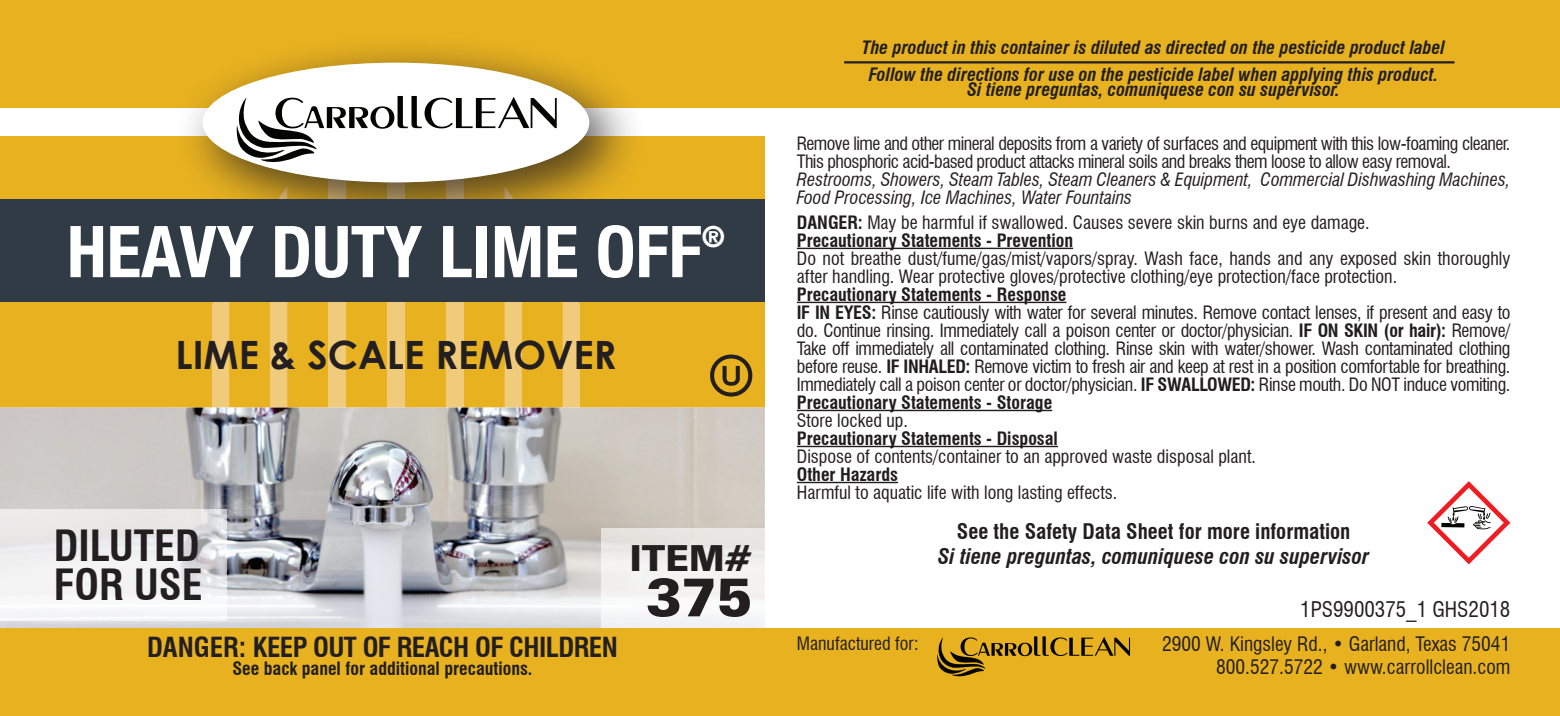
<style>
.page{position:relative;width:1560px;height:716px;background:#fff}
.page>*{position:absolute;margin:0;border:0;box-sizing:border-box;transform-origin:0 0}
.t1{font:700 condensed 71.7px "Helvetica Neue";color:#fff}
.t2{font:900 54px "Zurich BT";color:#231f20}
.t3{font:700 condensed 42px/39px "Swiss 721 BT";color:#231f20}
.t4{font:700 39px "Century Gothic";color:#231f20}
.t5{font:900 36px "Zurich BT";color:#231f20}
.t6{font:700 condensed 29.1px "Helvetica Neue";color:#fff}
.t7{font:700 condensed 27px "Swiss 721 BT";letter-spacing:-.02em;color:#231f20}
.t8{font:italic 700 condensed 21px "Swiss 721 BT";color:#231f20}
.t9{font:700 condensed 21px "Swiss 721 BT";color:#231f20}
.t10{font:condensed 21px "Swiss 721 BT";color:#231f20}
.t11{font:condensed 19.5px/22.5px "Swiss 721 BT";color:#231f20;text-align:right}
.t12{font:condensed 18px/18px "Swiss 721 BT";letter-spacing:-.02em;color:#211d1e}
.t13{font:condensed 18px/18px "Swiss 721 BT";color:#211d1e}
.t14{font:italic 700 condensed 18px/27px "Swiss 721 BT";color:#231f20;text-align:center}
.t15{font:condensed 18px/18px "Swiss 721 BT";letter-spacing:-.03em;color:#231f20}
.t16{font:italic condensed 18px/18px "Swiss 721 BT";color:#231f20}
.t17{font:700 condensed 18px "Swiss 721 BT";color:#211d1e}
.t18{font:700 condensed 18px "Swiss 721 BT";color:#231f20}
.t19{font:condensed 18px "Swiss 721 BT";color:#231f20}
.s1{font-weight:700}
</style>
<div class="page">
<hr style="left:796px;top:248px;width:277px;height:1px;background:#211d1e">
<hr style="left:796px;top:302px;width:270px;height:1px;background:#211d1e">
<hr style="left:796px;top:410px;width:256px;height:1px;background:#211d1e">
<hr style="left:796px;top:446px;width:261px;height:1px;background:#211d1e">
<hr style="left:796px;top:482px;width:102px;height:1px;background:#211d1e">
<div style="left:0;top:136px;width:765px;height:298px;background:#e7b11f"></div>
<div style="left:0;top:0;width:1559px;height:107px;background:#e7b11f"></div>
<div style="left:212px;top:301px;width:17px;height:106px;background:#f1cb7c"></div>
<div style="left:562px;top:301px;width:18px;height:106px;background:#f1cb7c"></div>
<div style="left:270px;top:301px;width:17px;height:106px;background:#f1cb7c"></div>
<svg style="left:504px;top:301px;width:18px;height:106px;background:#eec877"></svg>
<div style="left:328px;top:155px;width:17px;height:421px;background:#f1cb7c"></div>
<div style="left:446px;top:155px;width:18px;height:421px;background:#f1cb7c"></div>
<div style="left:387px;top:155px;width:17px;height:421px;background:#f1cb7c"></div>
<div style="left:175px;top:33px;width:472px;height:209px;background:#231f20;opacity:.75"></div>
<div style="left:202px;top:63px;width:387px;height:119px;background:#fff;border-radius:50%"></div>
<svg style="left:237px;top:96px;width:319px;height:66px"></svg>
<div style="left:0;top:199px;width:765px;height:102px;background:#303b45"></div>
<img style="left:0;top:407px;width:765px;height:221px">
<hr style="left:844px;top:61px;width:610px;height:2px;background:#231f20">
<svg style="left:0;top:509px;width:227px;height:111px;fill:#f1f1f2"></svg>
<div style="left:600px;top:528px;width:175px;height:102px;background:linear-gradient(to bottom,#eae7e4,#f9fafb)"></div>
<div style="left:0;top:628px;width:1559px;height:88px;background:#e7b11f"></div>
<svg style="left:937px;top:636px;width:193px;height:40px"></svg>
<svg style="left:1427px;top:481px;width:83px;height:83px"></svg>
<svg style="left:710px;top:354px;width:42px;height:42px"></svg>
<h1 class="t1" style="left:67px;top:192px;width:636px">HEAVY DUTY LIME OFF</h1>
<h3 class="t6" style="left:702px;top:213px;width:25px">®</h3>
<h3 class="t4" style="left:175px;top:330px;width:442px">LIME &amp; SCALE REMOVER</h3>
<p class="t14" style="left:862px;top:34px;width:584px">The product in this container is diluted as directed on the pesticide product label<br>Follow the directions for use on the pesticide label when applying this product.</p>
<p class="t14" style="left:967px;top:76px;width:374px">Si tiene preguntas, comuniquese con su supervisor.</p>
<p class="t15" style="left:796px;top:134px;width:715px">Remove lime and other mineral deposits from a variety of surfaces and equipment with this low-foaming cleaner.<br>This phosphoric acid-based product attacks mineral soils and breaks them loose to allow easy removal.</p>
<p class="t16" style="left:796px;top:170px;width:715px">Restrooms, Showers, Steam Tables, Steam Cleaners &amp; Equipment, Commercial Dishwashing Machines,<br>Food Processing, Ice Machines, Water Fountains</p>
<p class="t13" style="left:796px;top:213px;width:574px"><span class="s1">DANGER:</span> May be harmful if swallowed. Causes severe skin burns and eye damage.<br><span class="s1">Precautionary Statements - Prevention</span></p>
<p class="t13" style="left:796px;top:249px;width:715px">Do not breathe dust/fume/gas/mist/vapors/spray. Wash face, hands and any exposed skin thoroughly after handling. Wear protective gloves/protective clothing/eye protection/face protection.</p>
<p class="t12" style="left:796px;top:285px;width:715px"><span class="s1">Precautionary Statements - Response<br>IF IN EYES:</span> Rinse cautiously with water for several minutes. Remove contact lenses, if present and easy to do. Continue rinsing. Immediately call a poison center or doctor/physician. <span class="s1">IF ON SKIN (or hair):</span> Remove/ Take off immediately all contaminated clothing. Rinse skin with water/shower. Wash contaminated clothing before reuse. <span class="s1">IF INHALED:</span> Remove victim to fresh air and keep at rest in a position comfortable for breathing.<br>Immediately call a poison center or doctor/physician. <span class="s1">IF SWALLOWED:</span> Rinse mouth. Do NOT induce vomiting.<br><span class="s1">Precautionary Statements - Storage</span></p>
<p class="t13" style="left:796px;top:411px;width:113px">Store locked up.</p>
<p class="t17" style="left:796px;top:427px;width:263px">Precautionary Statements - Disposal</p>
<p class="t13" style="left:796px;top:447px;width:460px">Dispose of contents/container to an approved waste disposal plant.</p>
<p class="t17" style="left:796px;top:463px;width:103px">Other Hazards</p>
<p class="t13" style="left:796px;top:483px;width:322px">Harmful to aquatic life with long lasting effects.</p>
<h3 class="t3" style="left:54px;top:526px;width:150px">DILUTED<br>FOR USE</h3>
<p class="t9" style="left:956px;top:519px;width:395px">See the Safety Data Sheet for more information</p>
<h3 class="t5" style="left:630px;top:536px;width:124px">ITEM#</h3>
<h2 class="t2" style="left:646px;top:564px;width:108px">375</h2>
<p class="t8" style="left:937px;top:543px;width:433px">Si tiene preguntas, comuniquese con su supervisor</p>
<p class="t10" style="left:1300px;top:596px;width:212px">1PS9900375_1 GHS2018</p>
<h3 class="t7" style="left:147px;top:631px;width:472px">DANGER: KEEP OUT OF REACH OF CHILDREN</h3>
<p class="t19" style="left:796px;top:632px;width:123px">Manufactured for:</p>
<p class="t18" style="left:232px;top:657px;width:301px">See back panel for additional precautions.</p>
<p class="t11" style="left:1162px;top:633px;width:350px">2900 W. Kingsley Rd., • Garland, Texas 75041<br>800.527.5722 • www.carrollclean.com</p>
</div>
